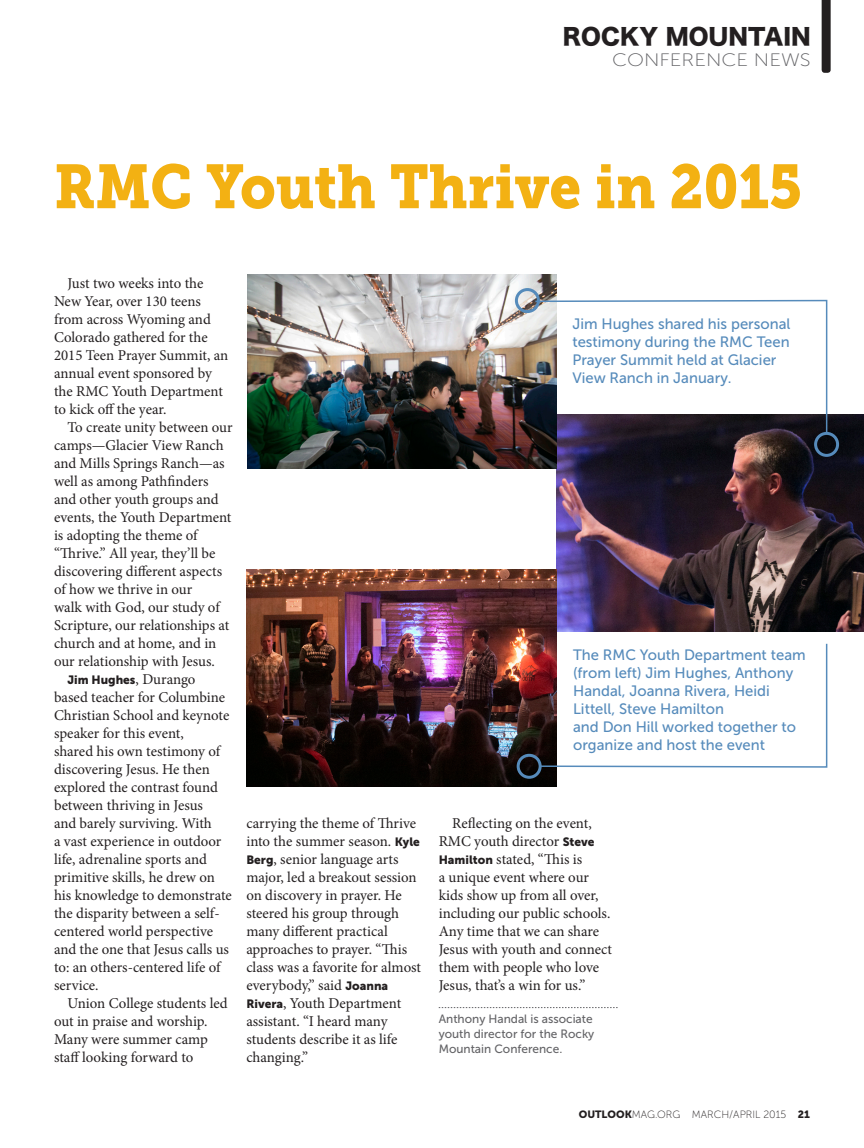
<style>
.page{position:relative;width:864px;height:1148px;background:#fff}
.page>*{position:absolute;margin:0;border:0;box-sizing:border-box;transform-origin:0 0}
.News_-_Story_Title{font:61.5px "Museo Slab 900";color:#f3b113;scale:.91 1}
.t1{font:22.5px "Hira Kaku Std W8";color:#231f20}
.t2{font:18px "Museo Sans 100";color:#636366;scale:1.14 1}
.News_-_Text{font:15px/18px "Minion Pro";letter-spacing:-.005em;color:#231f20}
.News_-_Text-2{font:15px/18px "Museo Sans 500";color:#568bbb}
.News_-_Author_Bio{font:12px/15px "Museo Sans 500";color:#636366}
.News_-_Text-3{font:12px "Museo Sans 900";color:#231f20}
.t3{font:10.5px "Museo Sans 100";color:#231f20}
.s1{font-family:"Minion Pro";font-size:15px}
.s2{font-family:"Museo Sans 900";font-size:12px}
.s3{font-family:"Museo Sans 900"}
</style>
<div class="page">
<svg style="left:822px;top:0;width:9px;height:73px"></svg>
<img style="left:557px;top:414px;width:307px;height:218px">
<img style="left:248px;top:274px;width:309px;height:194px">
<img style="left:246px;top:569px;width:311px;height:218px">
<svg style="left:534px;top:299px;width:294px;height:137px"></svg>
<svg style="left:538px;top:642px;width:290px;height:126px"></svg>
<div style="left:515px;top:288px;width:25px;height:25px;border:3px solid #568bbb;border-radius:50%"></div>
<div style="left:517px;top:753px;width:25px;height:25px;border:3px solid #568bbb;border-radius:50%"></div>
<div style="left:814px;top:432px;width:25px;height:25px;border:3px solid #568bbb;border-radius:50%"></div>
<svg style="left:439px;top:1007px;width:179px;height:1px"></svg>
<p class="t1" style="left:563px;top:24px;width:250px">ROCKY MOUNTAIN</p>
<p class="t2" style="left:612px;top:50px;width:176px">CONFERENCE NEWS</p>
<p class="News_-_Story_Title" style="left:54px;top:151px;width:824px">RMC Youth Thrive in 2015</p>
<p class="News_-_Text" style="left:54px;top:274px;width:176px;text-indent:14px">Just two weeks into the<br>New Year, over 130 teens from across Wyoming and<br>Colorado gathered for the<br>2015 Teen Prayer Summit, an annual event sponsored by the RMC Youth Department to kick off the year.</p>
<p class="News_-_Text" style="left:54px;top:418px;width:180px;text-indent:14px">To create unity between our camps—Glacier View Ranch and Mills Springs Ranch—as well as among Pathfinders and other youth groups and events, the Youth Department is adopting the theme of “Thrive.” All year, they’ll be discovering different aspects of how we thrive in our<br>walk with God, our study of<br>Scripture, our relationships at church and at home, and in our relationship with Jesus.</p>
<p class="News_-_Text-3" style="left:68px;top:673px;width:130px">Jim Hughes<span class="s1">, Durango</span></p>
<p class="News_-_Text" style="left:54px;top:688px;width:179px">based teacher for Columbine<br>Christian School and keynote speaker for this event,<br>shared his own testimony of discovering Jesus. He then explored the contrast found between thriving in Jesus<br>and barely surviving. With<br>a vast experience in outdoor life, adrenaline sports and primitive skills, he drew on his knowledge to demonstrate the disparity between a self&shy;centered world perspective and the one that Jesus calls us to: an others-centered life of service.</p>
<p class="News_-_Text" style="left:54px;top:994px;width:175px;text-indent:14px">Union College students led out in praise and worship.<br>Many were summer camp staff looking forward to</p>
<p class="News_-_Text" style="left:246px;top:814px;width:176px">carrying the theme of Thrive into the summer season. <span class="s2">Kyle<br>Berg</span>, senior language arts major, led a breakout session on discovery in prayer. He steered his group through many different practical approaches to prayer. “This class was a favorite for almost everybody,” said <span class="s2">Joanna<br>Rivera</span>, Youth Department assistant. “I heard many students describe it as life changing.”</p>
<p class="News_-_Text-2" style="left:572px;top:315px;width:220px">Jim Hughes shared his personal testimony during the RMC Teen<br>Prayer Summit held at Glacier<br>View Ranch in January.</p>
<p class="News_-_Text-2" style="left:573px;top:645px;width:234px">The RMC Youth Department team (from left) Jim Hughes, Anthony<br>Handal, Joanna Rivera, Heidi<br>Littell, Steve Hamilton</p>
<p class="News_-_Text-2" style="left:573px;top:717px;width:224px">and Don Hill worked together to organize and host the event</p>
<p class="News_-_Text" style="left:439px;top:814px;width:175px;text-indent:14px">Reflecting on the event,<br>RMC youth director <span class="s2">Steve<br>Hamilton</span> stated, “This is<br>a unique event where our kids show up from all over, including our public schools.<br>Any time that we can share<br>Jesus with youth and connect them with people who love<br>Jesus, that’s a win for us.”</p>
<p class="News_-_Author_Bio" style="left:439px;top:1011px;width:157px">Anthony Handal is associate youth director for the Rocky<br>Mountain Conference.</p>
<p class="t3" style="left:579px;top:1108px;width:233px"><span class="s3">OUTLOOK</span>MAG.ORG MARCH/APRIL 2015 <span class="s3">21</span></p>
</div>
